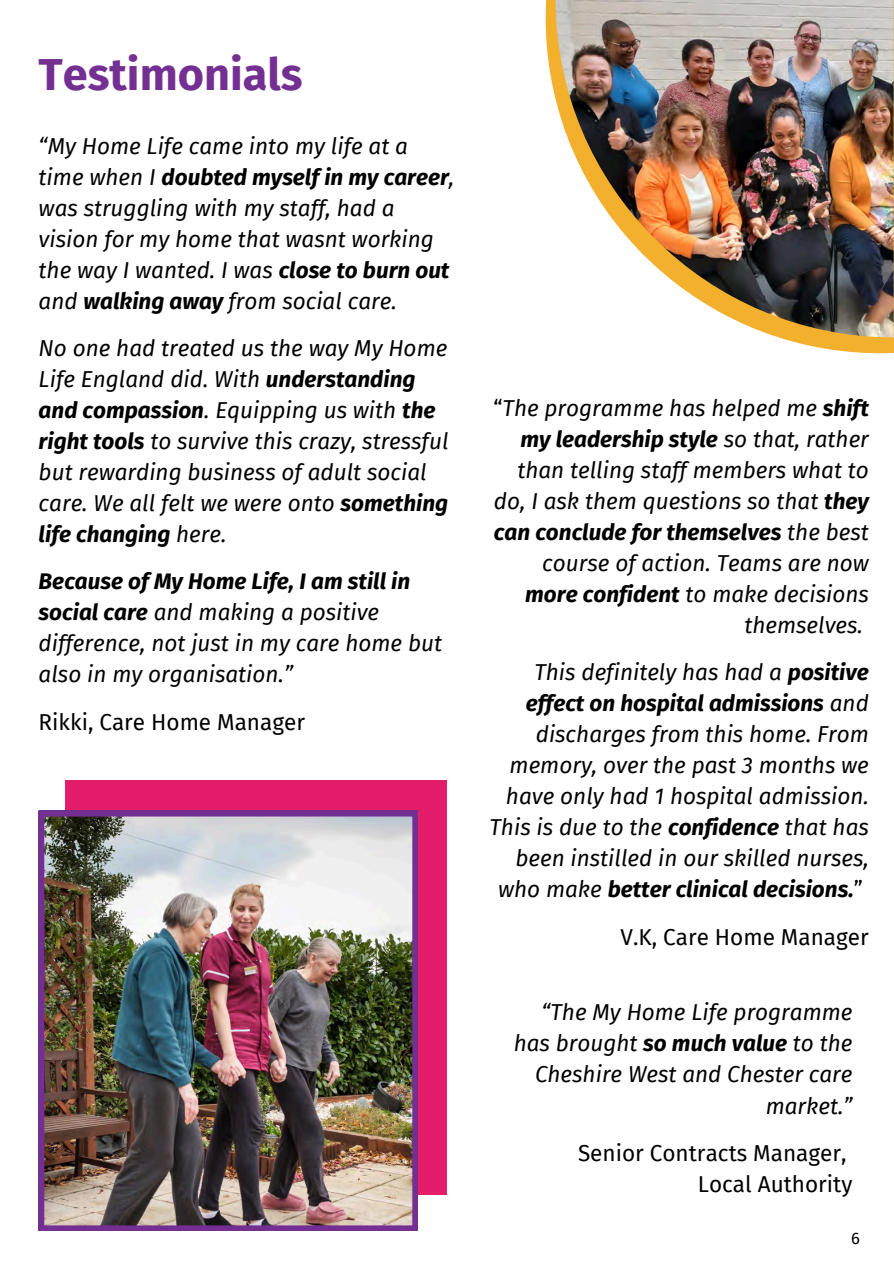
<style>
.page{position:relative;width:894px;height:1264px;background:#fff}
.page>*{position:absolute;margin:0;border:0;box-sizing:border-box;transform-origin:0 0}
.t1{font:700 45px "Fira Sans";color:#742f92}
.t2{font:italic 22.5px/31px "Fira Sans";color:#000}
.t3{font:22.5px "Fira Sans";color:#000}
.t4{font:16.5px "Fira Sans";color:#000}
.s1{font-weight:700}
.s2{font-style:normal}
</style>
<div class="page">
<div style="left:65px;top:780px;width:381px;height:414px;background:#e41d69"></div>
<img style="left:39px;top:811px;width:379px;height:419px">
<svg style="left:545px;top:0;width:348px;height:354px"></svg>
<img style="left:555px;top:0;width:338px;height:337px">
<p class="t1" style="left:39px;top:47px;width:265px">Testimonials</p>
<p class="t2" style="left:39px;top:131px;width:417px">“My Home Life came into my life at a time when I <span class="s1">doubted myself in my career</span>, was struggling with my staff, had a vision for my home that wasnt working the way I wanted. I was <span class="s1">close to burn out </span>and <span class="s1">walking away</span> from social care.</p>
<p class="t2" style="left:39px;top:333px;width:411px">No one had treated us the way My Home Life England did. With <span class="s1">understanding and compassion</span>. Equipping us with <span class="s1">the right tools</span> to survive this crazy, stressful but rewarding business of adult social care. We all felt we were onto <span class="s1">something life changing</span> here.</p>
<h1 class="t2" style="left:39px;top:566px;width:405px"><span class="s1">Because of My Home Life, I am still in social care</span> and making a positive difference, not just in my care home but also in my organisation.”</h1>
<p class="t3" style="left:39px;top:708px;width:268px">Rikki, Care Home Manager</p>
<p class="t2" style="left:493px;top:393px;width:377px;text-align:right"><span class="s2">“</span>The programme has helped me <span class="s1">shift my leadership style</span> so that, rather than telling staff members what to do, I ask them questions so that <span class="s1">they can conclude for themselves</span> the best course of action. Teams are now <span class="s1">more confident</span> to make decisions themselves.</p>
<p class="t2" style="left:489px;top:657px;width:381px;text-align:right">This definitely has had a <span class="s1">positive effect on hospital admissions</span> and discharges from this home. From memory, over the past 3 months we have only had 1 hospital admission.<br>This is due to the <span class="s1">confidence</span> that has been instilled in our skilled nurses, who make <span class="s1">better clinical decisions.</span><span class="s2">”</span></p>
<p class="t3" style="left:620px;top:923px;width:250px">V.K, Care Home Manager</p>
<p class="t2" style="left:513px;top:997px;width:340px;text-align:right">“The My Home Life programme has brought <span class="s1">so much value</span> to the<br>Cheshire West and Chester care market.”</p>
<p class="t3" style="left:578px;top:1139px;width:270px">Senior Contracts Manager,</p>
<p class="t3" style="left:697px;top:1170px;width:156px">Local Authority</p>
<p class="t4" style="left:851px;top:1228px;width:10px">6</p>
</div>
